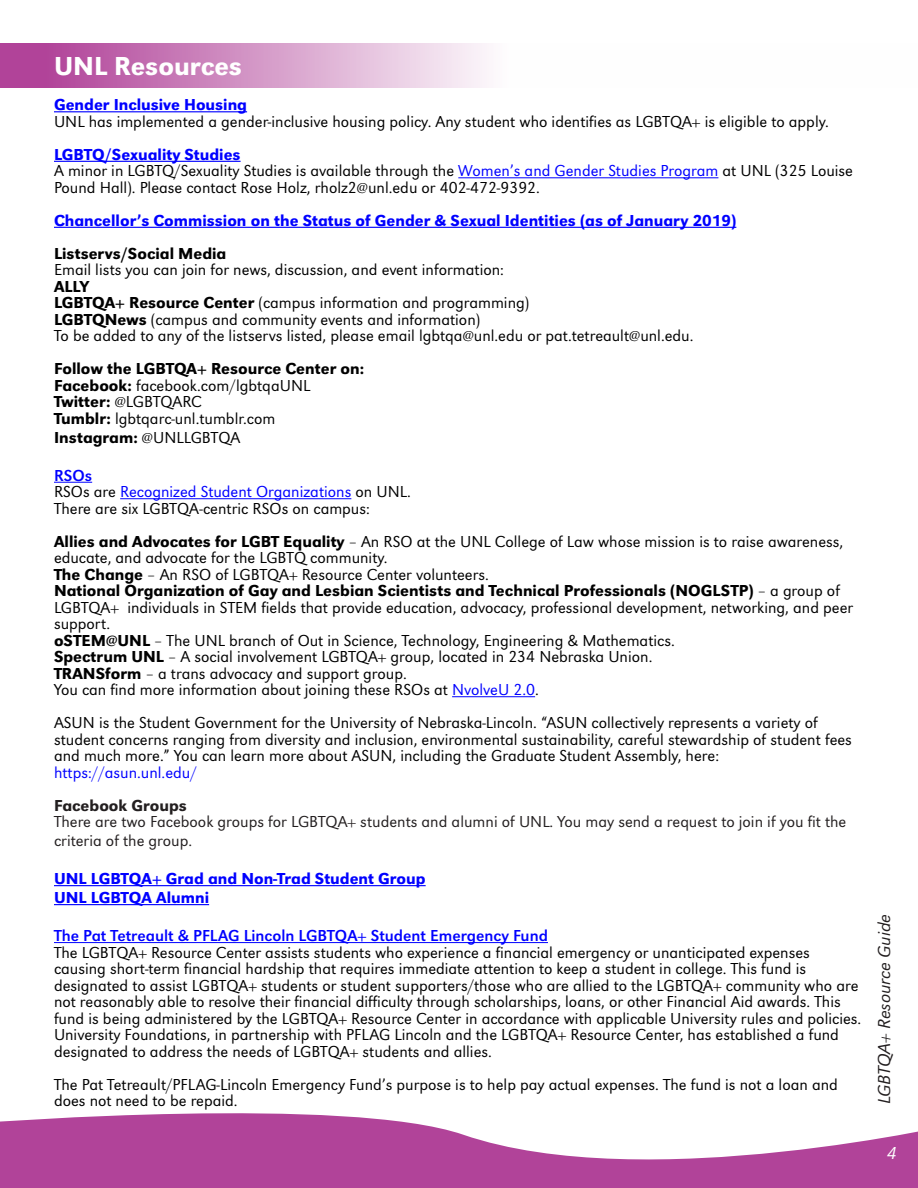
<style>
.page{position:relative;width:918px;height:1188px;background:#fff}
.page>*{position:absolute;margin:0;border:0;box-sizing:border-box;transform-origin:0 0}
.Normal1{font:500 27px "URW Grotesk T";color:#fff}
.t1{font:italic 300 18px "URW Grotesk T";color:#231f20}
.t2{font:italic 300 18px "URW Grotesk T";color:#fff}
.Normal1-2{font:300 16.5px/16.5px "URW Grotesk T";color:#000}
.Normal1-3{font:500 16.5px "URW Grotesk T";color:#00f}
.Normal1-4{font:300 16.5px/19px "URW Grotesk T";color:#231f20}
.Normal1-5{font:500 16.5px "URW Grotesk T";color:#000}
.Normal1-6{font:300 16.5px "URW Grotesk T";color:#00f}
.Normal1-7{font:16.5px "URW Grotesk T";color:#00f}
.Normal1-8{font:500 16.5px "URW Grotesk T";color:#231f20}
.s1{color:#00f}
.s2{font-weight:500}
.s3{font-weight:300}
.s4{color:#000}
</style>
<div class="page">
<svg style="left:0;top:1113px;width:918px;height:75px;fill:#b14399"></svg>
<svg style="left:0;top:44px;width:487px;height:44px;background:#d293c4"></svg>
<hr style="left:54px;top:111px;width:193px;height:1px;background:#00f">
<hr style="left:54px;top:161px;width:187px;height:1px;background:#00f">
<hr style="left:458px;top:177px;width:260px;height:1px;background:#00f">
<hr style="left:54px;top:227px;width:682px;height:1px;background:#00f">
<hr style="left:54px;top:482px;width:38px;height:1px;background:#00f">
<hr style="left:120px;top:498px;width:231px;height:1px;background:#00f">
<hr style="left:452px;top:696px;width:83px;height:1px;background:#00f">
<hr style="left:54px;top:885px;width:372px;height:1px;background:#00f">
<hr style="left:54px;top:904px;width:155px;height:1px;background:#00f">
<hr style="left:54px;top:942px;width:494px;height:1px;background:#00f">
<p class="Normal1" style="left:54px;top:50px;width:190px">UNL Resources</p>
<p class="Normal1-3" style="left:54px;top:95px;width:195px">Gender Inclusive Housing</p>
<p class="Normal1-2" style="left:54px;top:113px;width:776px">UNL has implemented a gender-inclusive housing policy. Any student who identifies as LGBTQA+ is eligible to apply.</p>
<p class="Normal1-3" style="left:54px;top:145px;width:188px">LGBTQ/Sexuality Studies</p>
<p class="Normal1-2" style="left:54px;top:163px;width:801px">A minor in LGBTQ/Sexuality Studies is available through the <span class="s1">Women’s and Gender Studies Program</span> at UNL (325 Louise<br>Pound Hall). Please contact Rose Holz, rholz2@unl.edu or 402-472-9392.</p>
<p class="Normal1-3" style="left:54px;top:211px;width:684px">Chancellor’s Commission on the Status of Gender &amp; Sexual Identities (as of January 2019)</p>
<p class="Normal1-5" style="left:54px;top:244px;width:174px">Listservs/Social Media</p>
<p class="Normal1-2" style="left:54px;top:262px;width:452px">Email lists you can join for news, discussion, and event information:</p>
<p class="Normal1-5" style="left:54px;top:277px;width:37px">ALLY</p>
<p class="Normal1-2" style="left:54px;top:295px;width:477px"><span class="s2">LGBTQA+ Resource Center</span> (campus information and programming)</p>
<p class="Normal1-2" style="left:54px;top:311px;width:428px"><span class="s2">LGBTQNews</span> (campus and community events and information)</p>
<p class="Normal1-2" style="left:54px;top:328px;width:641px">To be added to any of the listservs listed, please email lgbtqa@unl.edu or pat.tetreault@unl.edu.</p>
<p class="Normal1-5" style="left:54px;top:359px;width:312px">Follow the LGBTQA+ Resource Center on:</p>
<p class="Normal1-2" style="left:54px;top:377px;width:258px"><span class="s2">Facebook:</span> facebook.com/lgbtqaUNL</p>
<p class="Normal1-2" style="left:54px;top:394px;width:149px"><span class="s2">Twitter:</span> @LGBTQARC</p>
<p class="Normal1-2" style="left:54px;top:410px;width:223px"><span class="s2">Tumblr:</span> lgbtqarc-unl.tumblr.com</p>
<p class="Normal1-5" style="left:54px;top:428px;width:188px">Instagram: <span class="s3">@UNLLGBTQA</span></p>
<p class="Normal1-7" style="left:54px;top:466px;width:40px">RSOs</p>
<p class="Normal1-6" style="left:54px;top:482px;width:358px"><span class="s4">RSOs are</span> Recognized Student Organizations <span class="s4">on UNL.</span></p>
<p class="Normal1-2" style="left:54px;top:500px;width:317px">There are six LGBTQA-centric RSOs on campus:</p>
<p class="Normal1-2" style="left:54px;top:533px;width:791px"><span class="s2">Allies and Advocates for LGBT Equality</span> – An RSO at the UNL College of Law whose mission is to raise awareness, educate, and advocate for the LGBTQ community.</p>
<p class="Normal1-2" style="left:54px;top:566px;width:436px"><span class="s2">The Change</span> – An RSO of LGBTQA+ Resource Center volunteers.</p>
<p class="Normal1-2" style="left:54px;top:583px;width:801px"><span class="s2">National Organization of Gay and Lesbian Scientists and Technical Professionals (NOGLSTP)</span> – a group of<br>LGBTQA+ individuals in STEM fields that provide education, advocacy, professional development, networking, and peer support.</p>
<p class="Normal1-2" style="left:54px;top:632px;width:622px"><span class="s2">oSTEM@UNL</span> – The UNL branch of Out in Science, Technology, Engineering &amp; Mathematics.</p>
<p class="Normal1-2" style="left:54px;top:649px;width:600px"><span class="s2">Spectrum UNL</span> – A social involvement LGBTQA+ group, located in 234 Nebraska Union.</p>
<p class="Normal1-2" style="left:54px;top:665px;width:354px"><span class="s2">TRANSform</span> – a trans advocacy and support group.</p>
<p class="Normal1-2" style="left:54px;top:682px;width:486px">You can find more information about joining these RSOs at <span class="s1">NvolveU 2.0</span>.</p>
<p class="Normal1-2" style="left:54px;top:715px;width:799px">ASUN is the Student Government for the University of Nebraska-Lincoln. “ASUN collectively represents a variety of student concerns ranging from diversity and inclusion, environmental sustainability, careful stewardship of student fees and much more.” You can learn more about ASUN, including the Graduate Student Assembly, here:</p>
<p class="Normal1-6" style="left:54px;top:763px;width:144px">https://asun.unl.edu/</p>
<p class="Normal1-8" style="left:54px;top:796px;width:134px">Facebook Groups</p>
<p class="Normal1-4" style="left:54px;top:812px;width:794px">There are two Facebook groups for LGBTQA+ students and alumni of UNL. You may send a request to join if you fit the criteria of the group.</p>
<p class="Normal1-3" style="left:54px;top:869px;width:373px">UNL LGBTQA+ Grad and Non-Trad Student Group</p>
<p class="Normal1-3" style="left:54px;top:888px;width:157px">UNL LGBTQA Alumni</p>
<p class="Normal1-7" style="left:54px;top:926px;width:495px">The Pat Tetreault &amp; PFLAG Lincoln LGBTQA+ Student Emergency Fund</p>
<p class="Normal1-2" style="left:54px;top:944px;width:809px">The LGBTQA+ Resource Center assists students who experience a financial emergency or unanticipated expenses causing short-term financial hardship that requires immediate attention to keep a student in college. This fund is designated to assist LGBTQA+ students or student supporters/those who are allied to the LGBTQA+ community who are not reasonably able to resolve their financial difficulty through scholarships, loans, or other Financial Aid awards. This fund is being administered by the LGBTQA+ Resource Center in accordance with applicable University rules and policies.<br>University Foundations, in partnership with PFLAG Lincoln and the LGBTQA+ Resource Center, has established a fund designated to address the needs of LGBTQA+ students and allies.</p>
<p class="Normal1-2" style="left:54px;top:1076px;width:785px">The Pat Tetreault/PFLAG-Lincoln Emergency Fund’s purpose is to help pay actual expenses. The fund is not a loan and does not need to be repaid.</p>
<p class="t1" style="left:874px;top:1104px;width:192px;rotate:-90deg">LGBTQA+ Resource Guide</p>
<p class="t2" style="left:887px;top:1143px;width:11px">4</p>
</div>
